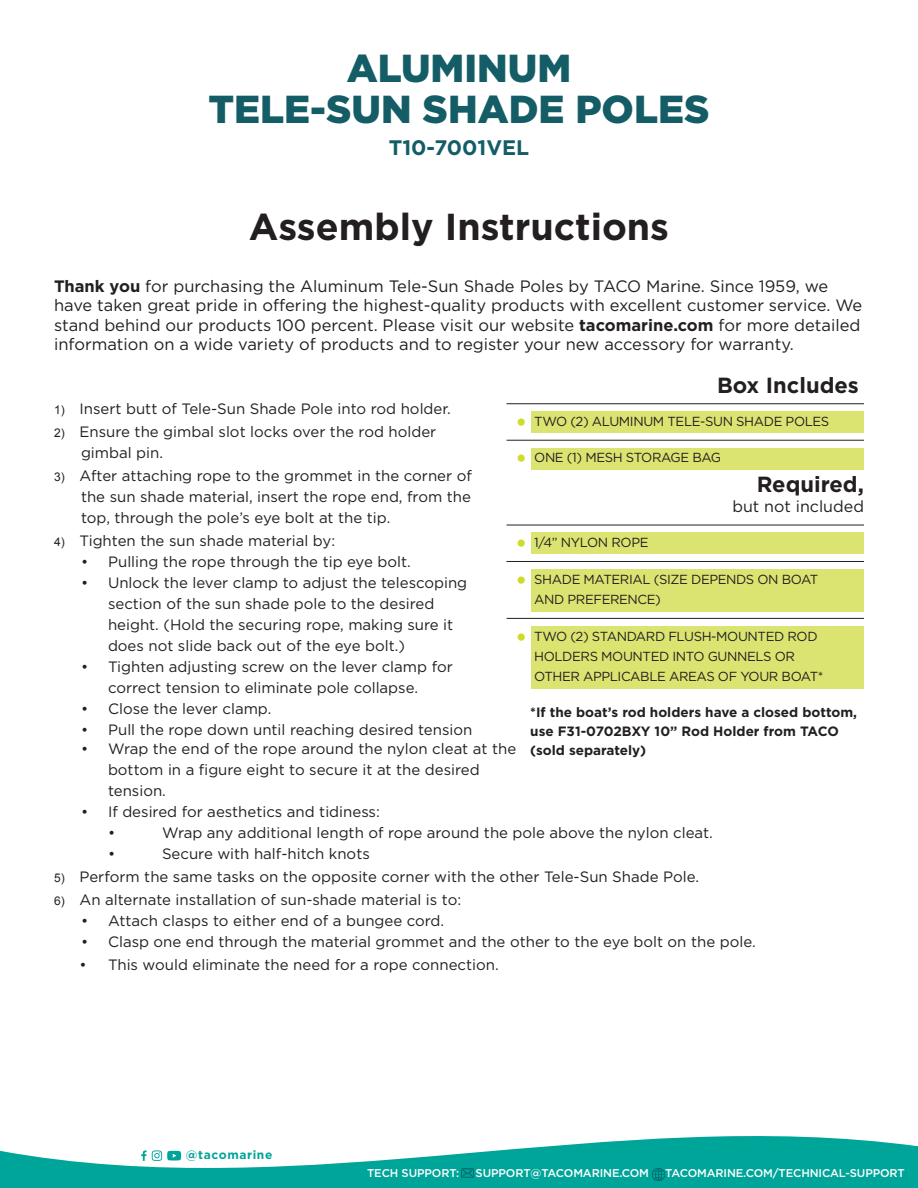
<style>
.page{position:relative;width:918px;height:1188px;background:#fff}
.page>*{position:absolute;margin:0;border:0;box-sizing:border-box;transform-origin:0 0}
.t1{font:900 39px/40.5px "Gotham";color:#145d66;text-align:center}
.t2{font:700 37.5px "Gotham";color:#231f20}
.Smaller_Titles{font:700 21.9px "Gotham";color:#231f20}
.t3{font:700 21px "Gotham";color:#145d66}
.bullets_for_instruct{font:16.5px/19.5px "Gotham";color:#231f20}
.Smaller_Titles-2{font:16.05px "Gotham";color:#231f20}
.bullets_for_instruct-2{font:15px/21px "Gotham";color:#231f20}
.bullets_for_instruct-3{font:700 13.5px "Gotham";color:#231f20}
.t4{font:13.2px/20.4px "Gotham";letter-spacing:-.03em;color:#231f20}
.t5{font:700 12px "Gotham";letter-spacing:.05em;color:#00a59a}
.t6{font:500 11.25px "Gotham";letter-spacing:-.01em;color:#fff}
.s1{font-weight:700}
.s2{font-family:"Arial";font-size:12px}
.s3{font-family:"Source Sans Pro";font-weight:700;font-size:26.25px;color:#cddc28}
</style>
<div class="page">
<svg style="left:0;top:1136px;width:916px;height:31px"></svg>
<svg style="left:141px;top:1150px;width:40px;height:11px"></svg>
<div style="left:0;top:1167px;width:916px;height:21px;background:#00a59a"></div>
<hr style="left:916px;top:1146px;width:2px;height:42px;background:#00a59a">
<div style="left:531px;top:411px;width:333px;height:22px;background:#dbe471"></div>
<hr style="left:507px;top:403px;width:357px;height:1px;background:#231f20">
<div style="left:531px;top:448px;width:333px;height:21px;background:#dbe471"></div>
<hr style="left:507px;top:440px;width:357px;height:1px;background:#231f20">
<div style="left:531px;top:532px;width:333px;height:22px;background:#dbe471"></div>
<hr style="left:507px;top:525px;width:357px;height:1px;background:#231f20">
<div style="left:531px;top:569px;width:333px;height:42px;background:#dbe471"></div>
<hr style="left:507px;top:561px;width:357px;height:1px;background:#231f20">
<div style="left:531px;top:626px;width:333px;height:62px;background:#dbe471"></div>
<hr style="left:507px;top:618px;width:357px;height:1px;background:#231f20">
<h1 class="t1" style="left:209px;top:47px;width:502px">ALUMINUM<br>TELE-SUN SHADE POLES</h1>
<h3 class="t3" style="left:389px;top:134px;width:142px">T10-7001VEL</h3>
<p class="t2" style="left:249px;top:202px;width:422px">Assembly Instructions</p>
<p class="bullets_for_instruct" style="left:54px;top:276px;width:810px"><span class="s1">Thank you</span> for purchasing the Aluminum Tele-Sun Shade Poles by TACO Marine. Since 1959, we have taken great pride in offering the highest-quality products with excellent customer service. We stand behind our products 100 percent. Please visit our website <span class="s1">tacomarine.com</span> for more detailed information on a wide variety of products and to register your new accessory for warranty.</p>
<p class="Smaller_Titles" style="left:717px;top:371px;width:143px">Box Includes</p>
<p class="bullets_for_instruct-2" style="left:54px;top:398px;width:398px"><span class="s2">1)</span> Insert butt of Tele-Sun Shade Pole into rod holder.</p>
<p class="bullets_for_instruct-2" style="left:81px;top:421px;width:357px;text-indent:-27px"><span class="s2">2)</span> Ensure the gimbal slot locks over the rod holder gimbal pin.</p>
<p class="bullets_for_instruct-2" style="left:81px;top:465px;width:392px;text-align:justify;text-indent:-27px"><span class="s2">3)</span> After attaching rope to the grommet in the corner of the sun shade material, insert the rope end, from the top, through the pole’s eye bolt at the tip.</p>
<p class="bullets_for_instruct-2" style="left:54px;top:530px;width:283px"><span class="s2">4)</span> Tighten the sun shade material by:</p>
<p class="bullets_for_instruct-2" style="left:81px;top:551px;width:331px">• Pulling the rope through the tip eye bolt.</p>
<p class="bullets_for_instruct-2" style="left:108px;top:572px;width:361px;text-indent:-27px">• Unlock the lever clamp to adjust the telescoping section of the sun shade pole to the desired height. (Hold the securing rope, making sure it does not slide back out of the eye bolt.)</p>
<p class="bullets_for_instruct-2" style="left:81px;top:656px;width:373px;text-align:center">• Tighten adjusting screw on the lever clamp for correct tension to eliminate pole collapse.</p>
<p class="bullets_for_instruct-2" style="left:81px;top:698px;width:192px">• Close the lever clamp.</p>
<p class="bullets_for_instruct-2" style="left:81px;top:719px;width:393px">• Pull the rope down until reaching desired tension</p>
<p class="bullets_for_instruct-2" style="left:108px;top:738px;width:410px;text-indent:-27px">• Wrap the end of the rope around the nylon cleat at the bottom in a figure eight to secure it at the desired tension.</p>
<p class="bullets_for_instruct-2" style="left:108px;top:801px;width:273px;text-indent:-27px">• If desired for aesthetics and tidiness: •</p>
<p class="t4" style="left:517px;top:411px;width:314px"><span class="s3">•</span> TWO (2) ALUMINUM TELE-SUN SHADE POLES</p>
<p class="t4" style="left:517px;top:447px;width:206px"><span class="s3">•</span> ONE (1) MESH STORAGE BAG</p>
<p class="Smaller_Titles" style="left:757px;top:470px;width:109px">Required,</p>
<p class="Smaller_Titles-2" style="left:732px;top:496px;width:133px">but not included</p>
<p class="t4" style="left:517px;top:532px;width:133px"><span class="s3">•</span> 1/4” NYLON ROPE</p>
<p class="t4" style="left:534px;top:569px;width:286px;text-indent:-18px"><span class="s3">•</span> SHADE MATERIAL (SIZE DEPENDS ON BOAT<br>AND PREFERENCE)</p>
<p class="t4" style="left:534px;top:625px;width:291px;text-indent:-18px"><span class="s3">•</span> TWO (2) STANDARD FLUSH-MOUNTED ROD<br>HOLDERS MOUNTED INTO GUNNELS OR<br>OTHER APPLICABLE AREAS OF YOUR BOAT*</p>
<p class="bullets_for_instruct-3" style="left:530px;top:703px;width:328px">*If the boat’s rod holders have a closed bottom,</p>
<p class="bullets_for_instruct-3" style="left:530px;top:722px;width:310px">use F31-0702BXY 10” Rod Holder from TACO</p>
<p class="bullets_for_instruct-3" style="left:530px;top:741px;width:118px">(sold separately)</p>
<p class="bullets_for_instruct-2" style="left:162px;top:822px;width:552px">Wrap any additional length of rope around the pole above the nylon cleat.</p>
<p class="bullets_for_instruct-2" style="left:108px;top:843px;width:9px">•</p>
<p class="bullets_for_instruct-2" style="left:162px;top:843px;width:209px">Secure with half-hitch knots</p>
<p class="bullets_for_instruct-2" style="left:54px;top:866px;width:647px"><span class="s2">5)</span> Perform the same tasks on the opposite corner with the other Tele-Sun Shade Pole.</p>
<p class="bullets_for_instruct-2" style="left:54px;top:889px;width:409px"><span class="s2">6)</span> An alternate installation of sun-shade material is to:</p>
<p class="bullets_for_instruct-2" style="left:81px;top:910px;width:365px">• Attach clasps to either end of a bungee cord.</p>
<p class="bullets_for_instruct-2" style="left:81px;top:931px;width:676px">• Clasp one end through the material grommet and the other to the eye bolt on the pole.</p>
<p class="bullets_for_instruct-2" style="left:80px;top:954px;width:421px">• This would eliminate the need for a rope connection.</p>
<p class="t5" style="left:186px;top:1146px;width:88px">@tacomarine</p>
<p class="t6" style="left:367px;top:1166px;width:94px">TECH SUPPORT:</p>
<p class="t6" style="left:476px;top:1166px;width:175px">SUPPORT@TACOMARINE.COM</p>
<p class="t6" style="left:665px;top:1166px;width:241px">TACOMARINE.COM/TECHNICAL-SUPPORT</p>
</div>
